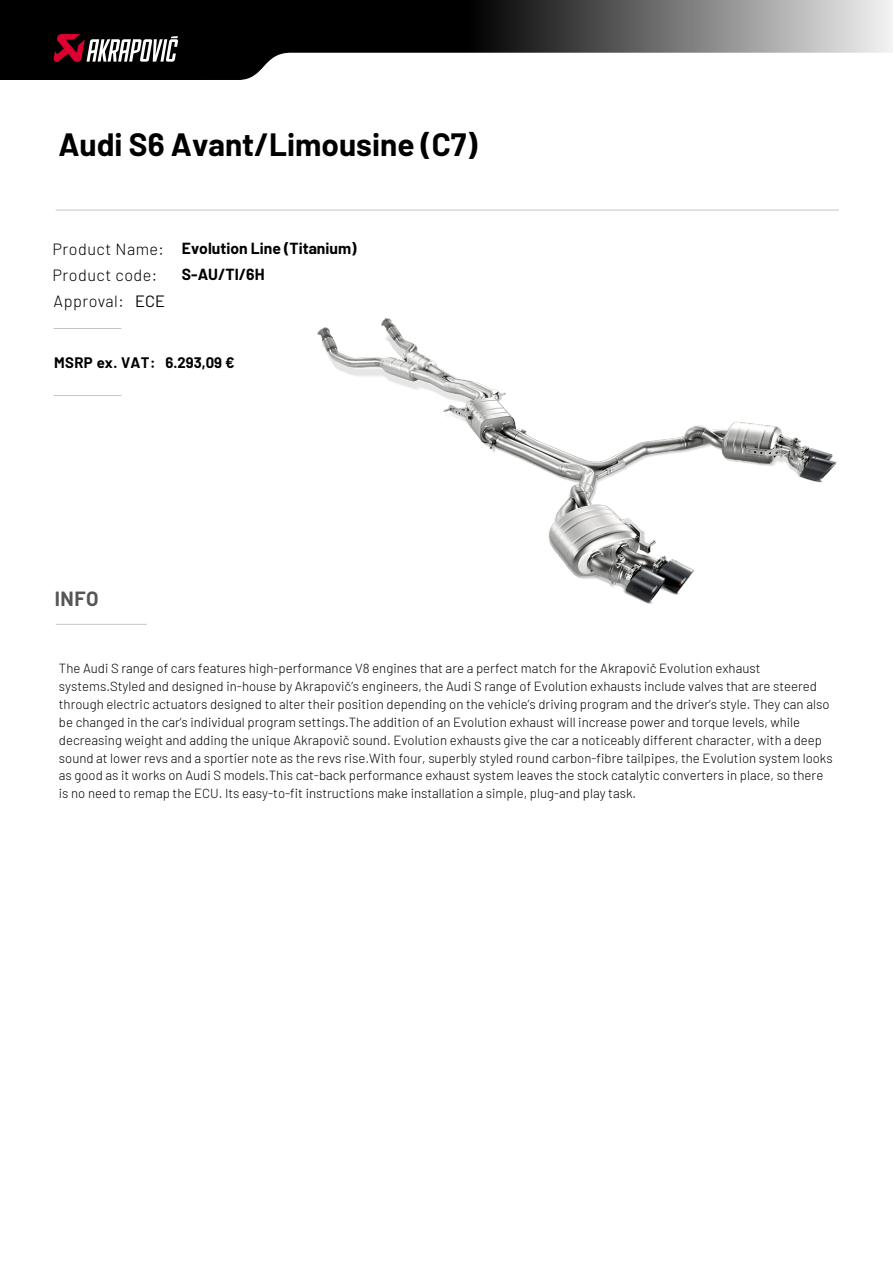
<style>
.page{position:relative;width:893px;height:1263px;background:#fff}
.page>*{position:absolute;margin:0;border:0;box-sizing:border-box;transform-origin:0 0}
.t1{font:700 31.5px "Barlow";color:#000}
.t2{font:700 20.1px "Barlow";color:#565656}
.t3{font:16.35px "Barlow";color:#000}
.t4{font:300 16.2px "Barlow";letter-spacing:.03em;color:#000}
.t5{font:700 15.75px/26.4px "Barlow";color:#000}
.t6{font:700 14.85px "Barlow";letter-spacing:.03em;color:#000}
.t7{font:700 14.85px "Barlow";color:#000}
.t8{font:300 13.2px/18px "Barlow";color:#000}
</style>
<div class="page">
<img style="left:317px;top:317px;width:520px;height:287px">
<svg style="left:0;top:0;width:893px;height:80px"></svg>
<svg style="left:53px;top:34px;width:125px;height:29px"></svg>
<hr style="left:54px;top:328px;width:67px;height:1px;background:#c3c6c7">
<hr style="left:54px;top:395px;width:67px;height:1px;background:#c3c6c7">
<hr style="left:56px;top:624px;width:91px;height:1px;background:#c3c6c7">
<hr style="left:56px;top:210px;width:783px;height:1px;background:#c3c6c7">
<h1 class="t1" style="left:58px;top:125px;width:420px">Audi S6 Avant/Limousine (C7)</h1>
<p class="t4" style="left:53px;top:237px;width:113px">Product Name:</p>
<p class="t4" style="left:53px;top:263px;width:106px">Product code:</p>
<p class="t4" style="left:54px;top:290px;width:72px">Approval:</p>
<p class="t3" style="left:135px;top:291px;width:31px">ECE</p>
<p class="t5" style="left:182px;top:234px;width:176px">Evolution Line (Titanium)<br>S-AU/TI/6H</p>
<p class="t6" style="left:54px;top:352px;width:103px">MSRP ex. VAT:</p>
<p class="t7" style="left:165px;top:353px;width:71px">6.293,09 €</p>
<h2 class="t2" style="left:55px;top:584px;width:45px">INFO</h2>
<p class="t8" style="left:59px;top:658px;width:775px">The Audi S range of cars features high-performance V8 engines that are a perfect match for the Akrapovič Evolution exhaust systems.Styled and designed in-house by Akrapovič’s engineers, the Audi S range of Evolution exhausts include valves that are steered through electric actuators designed to alter their position depending on the vehicle’s driving program and the driver’s style. They can also be changed in the car’s individual program settings.The addition of an Evolution exhaust will increase power and torque levels, while decreasing weight and adding the unique Akrapovič sound. Evolution exhausts give the car a noticeably different character, with a deep sound at lower revs and a sportier note as the revs rise.With four, superbly styled round carbon-fibre tailpipes, the Evolution system looks as good as it works on Audi S models.This cat-back performance exhaust system leaves the stock catalytic converters in place, so there is no need to remap the ECU. Its easy-to-fit instructions make installation a simple, plug-and play task.</p>
</div>
